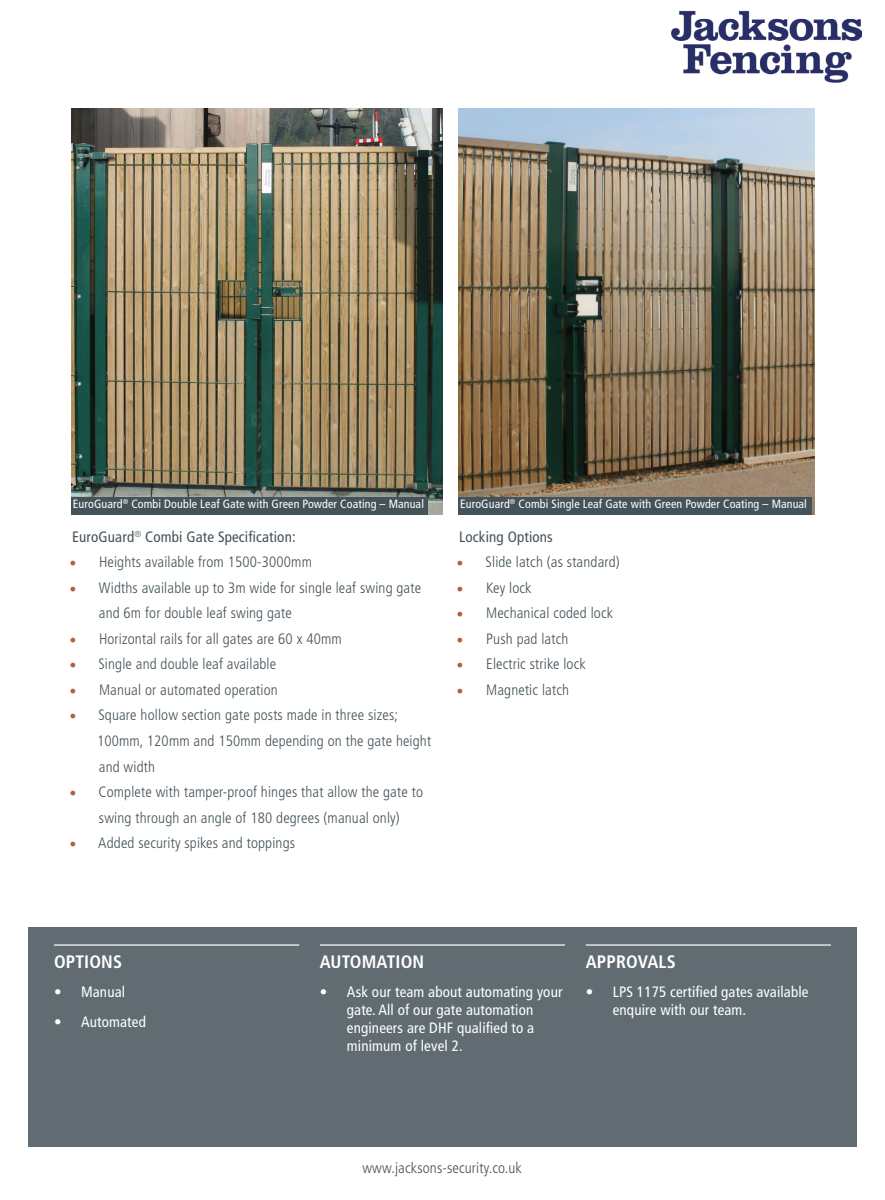
<style>
.page{position:relative;width:885px;height:1200px;background:#fff}
.page>*{position:absolute;margin:0;border:0;box-sizing:border-box;transform-origin:0 0}
.t1{font:700 condensed 18px "Frutiger LT Std";letter-spacing:.01em;color:#fff}
.t2{font:300 condensed 15px/25.5px "Frutiger LT Std";letter-spacing:.01em;color:#445259}
.t3{font:condensed 15px/18px "Frutiger LT Std";letter-spacing:.01em;color:#fff}
.t4{font:condensed 15px "Frutiger LT Std";letter-spacing:.01em;color:#445259}
.t5{font:condensed 12px "Frutiger LT Std";letter-spacing:.01em;color:#fff}
.s1{font-family:"Minion Pro";font-weight:400;font-stretch:normal;font-size:18px;color:#b1603a}
.s2{font-weight:300}
</style>
<div class="page">
<div style="left:28px;top:927px;width:828px;height:219px;background:#606c72"></div>
<img style="left:672px;top:10px;width:189px;height:73px">
<img style="left:71px;top:108px;width:371px;height:406px">
<img style="left:458px;top:108px;width:356px;height:406px">
<hr style="left:320px;top:944px;width:245px;height:1px;background:#fff">
<hr style="left:585px;top:944px;width:245px;height:1px;background:#fff">
<hr style="left:54px;top:944px;width:245px;height:1px;background:#fff">
<div style="left:71px;top:497px;width:357px;height:17px;background:#445259"></div>
<div style="left:458px;top:497px;width:354px;height:17px;background:#445259"></div>
<p class="t5" style="left:73px;top:497px;width:352px">EuroGuard<sup>®</sup> Combi Double Leaf Gate with Green Powder Coating – Manual</p>
<p class="t5" style="left:460px;top:497px;width:348px">EuroGuard<sup>®</sup> Combi Single Leaf Gate with Green Powder Coating – Manual</p>
<p class="t4" style="left:72px;top:527px;width:225px">EuroGuard<sup>®</sup> Combi Gate Specification:</p>
<p class="t2" style="left:69px;top:549px;width:244px"><span class="s1">•</span> Heights available from 1500-3000mm</p>
<p class="t2" style="left:99px;top:575px;width:324px;text-indent:-29px"><span class="s1">•</span> Widths available up to 3m wide for single leaf swing gate and 6m for double leaf swing gate</p>
<p class="t2" style="left:69px;top:626px;width:274px"><span class="s1">•</span> Horizontal rails for all gates are 60 x 40mm</p>
<p class="t2" style="left:69px;top:651px;width:208px"><span class="s1">•</span> Single and double leaf available</p>
<p class="t2" style="left:69px;top:677px;width:210px"><span class="s1">•</span> Manual or automated operation</p>
<p class="t2" style="left:97px;top:702px;width:335px;text-indent:-28px"><span class="s1">•</span> Square hollow section gate posts made in three sizes;<br>100mm, 120mm and 150mm depending on the gate height and width</p>
<p class="t2" style="left:69px;top:779px;width:355px;text-align:center"><span class="s1">•</span> Complete with tamper-proof hinges that allow the gate to swing through an angle of 180 degrees (manual only)</p>
<p class="t2" style="left:69px;top:830px;width:227px"><span class="s1">•</span> Added security spikes and toppings</p>
<p class="t4" style="left:459px;top:527px;width:95px">Locking Options</p>
<p class="t2" style="left:456px;top:549px;width:165px"><span class="s1">•</span> Slide latch (as standard)</p>
<p class="t2" style="left:456px;top:575px;width:77px"><span class="s1">•</span> Key lock</p>
<p class="t2" style="left:456px;top:600px;width:158px"><span class="s1">•</span> Mechanical coded lock</p>
<p class="t2" style="left:456px;top:626px;width:113px"><span class="s1">•</span> Push pad latch</p>
<p class="t2" style="left:456px;top:651px;width:131px"><span class="s1">•</span> Electric strike lock</p>
<p class="t2" style="left:456px;top:677px;width:114px"><span class="s1">•</span> Magnetic latch</p>
<p class="t1" style="left:54px;top:950px;width:70px">OPTIONS</p>
<p class="t3" style="left:54px;top:982px;width:73px"><span class="s2">•</span> Manual</p>
<p class="t3" style="left:54px;top:1012px;width:93px"><span class="s2">•</span> Automated</p>
<p class="t1" style="left:320px;top:950px;width:106px">AUTOMATION</p>
<p class="t3" style="left:347px;top:982px;width:217px;text-indent:-27px"><span class="s2">•</span> Ask our team about automating your gate. All of our gate automation engineers are DHF qualified to a minimum of level 2.</p>
<p class="t1" style="left:585px;top:950px;width:91px">APPROVALS</p>
<p class="t3" style="left:612px;top:982px;width:197px;text-indent:-27px"><span class="s2">•</span> LPS 1175 certified gates available enquire with our team.</p>
<p class="t2" style="left:362px;top:1154px;width:161px">www.jacksons-security.co.uk</p>
</div>
